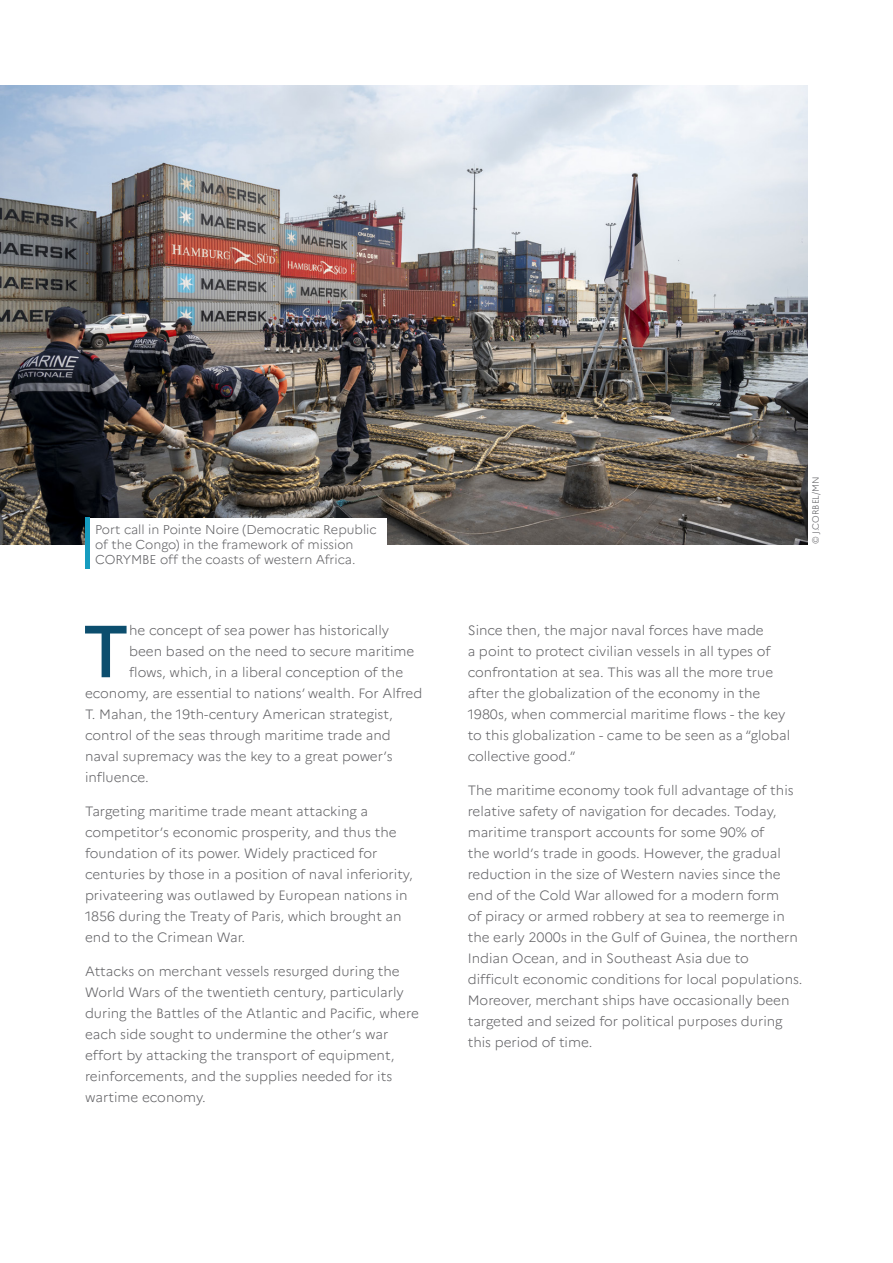
<style>
.page{position:relative;width:893px;height:1263px;background:#fff}
.page>*{position:absolute;margin:0;border:0;box-sizing:border-box;transform-origin:0 0}
.t1{font:500 73.5px "Marianne";color:#0c4e6e}
.t2{font:300 13.5px/21px "Marianne";color:#636366}
.t3{font:300 12.75px/15.3px "Marianne";color:#636366}
.t4{font:300 9px "Marianne";color:#636366}
</style>
<div class="page">
<img style="left:0;top:85px;width:808px;height:459px">
<div style="left:89px;top:518px;width:298px;height:53px;background:#fff"></div>
<hr style="left:85px;top:518px;width:4px;height:51px;background:#169cbf">
<p class="t3" style="left:95px;top:521px;width:283px">Port call in Pointe Noire (Democratic Republic of the Congo) in the framework of mission<br>CORYMBE off the coasts of western Africa.</p>
<p class="t1" style="left:83px;top:606px;width:48px">T</p>
<p class="t2" style="left:129px;top:620px;width:262px">he concept of sea power has historically</p>
<p class="t2" style="left:129px;top:641px;width:287px">been based on the need to secure maritime</p>
<p class="t2" style="left:129px;top:662px;width:276px">flows, which, in a liberal conception of the</p>
<p class="t2" style="left:85px;top:683px;width:339px">economy, are essential to nations’ wealth. For Alfred</p>
<p class="t2" style="left:85px;top:704px;width:309px">T. Mahan, the 19th-century American strategist,</p>
<p class="t2" style="left:85px;top:725px;width:307px">control of the seas through maritime trade and</p>
<p class="t2" style="left:85px;top:746px;width:309px">naval supremacy was the key to a great power’s</p>
<p class="t2" style="left:85px;top:767px;width:65px">influence.</p>
<p class="t2" style="left:85px;top:801px;width:329px">Targeting maritime trade meant attacking a competitor’s economic prosperity, and thus the foundation of its power. Widely practiced for centuries by those in a position of naval inferiority, privateering was outlawed by European nations in 1856 during the Treaty of Paris, which brought an end to the Crimean War.</p>
<p class="t2" style="left:85px;top:960px;width:335px">Attacks on merchant vessels resurged during the World Wars of the twentieth century, particularly during the Battles of the Atlantic and Pacific, where each side sought to undermine the other’s war effort by attacking the transport of equipment, reinforcements, and the supplies needed for its wartime economy.</p>
<p class="t4" style="left:810px;top:544px;width:69px;rotate:-90deg">© J.CORBEL/MN</p>
<p class="t2" style="left:468px;top:620px;width:324px">Since then, the major naval forces have made<br>a point to protect civilian vessels in all types of confrontation at sea. This was all the more true after the globalization of the economy in the 1980s, when commercial maritime flows - the key to this globalization - came to be seen as a “global collective good.”</p>
<p class="t2" style="left:468px;top:780px;width:336px">The maritime economy took full advantage of this relative safety of navigation for decades. Today, maritime transport accounts for some 90% of<br>the world’s trade in goods. However, the gradual reduction in the size of Western navies since the end of the Cold War allowed for a modern form<br>of piracy or armed robbery at sea to reemerge in the early 2000s in the Gulf of Guinea, the northern Indian Ocean, and in Southeast Asia due to difficult economic conditions for local populations.<br>Moreover, merchant ships have occasionally been targeted and seized for political purposes during this period of time.</p>
</div>
